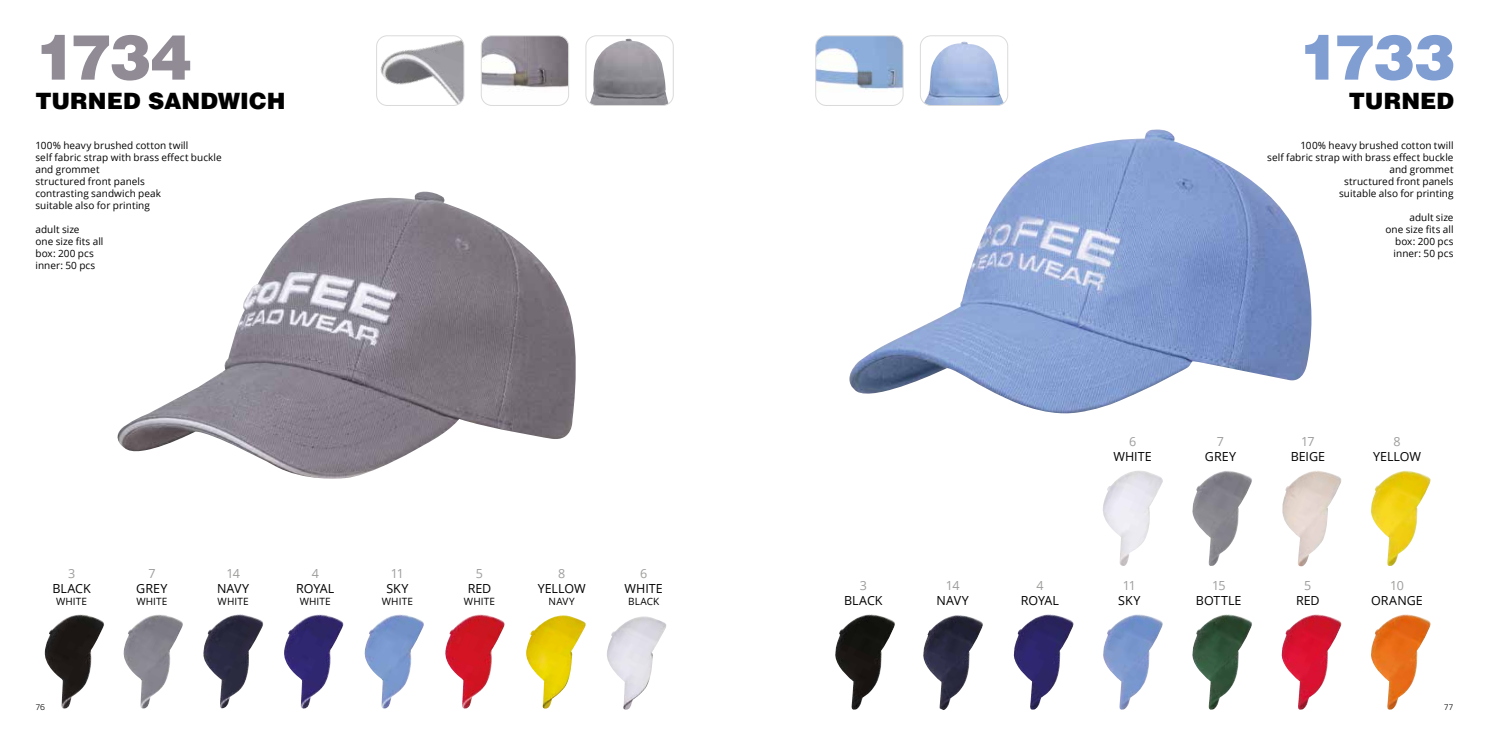
<style>
.page{position:relative;width:1489px;height:745px;background:#fff}
.page>*{position:absolute;margin:0;border:0;box-sizing:border-box;transform-origin:0 0}
.t1{font:900 62.5px "Helvetica";color:#918b96}
.t2{font:900 62.5px "Helvetica";color:#819ed2}
.t3{font:900 22.5px "Helvetica";letter-spacing:.005em;color:#000}
.t4{font:12.5px "Open Sans";color:#000}
.t5{font:12.5px "Open Sans";letter-spacing:-.065em;color:#9d9d9c}
.t6{font:10px/12px "Open Sans";letter-spacing:.005em;color:#000}
.t7{font:300 8.75px "Titillium Web";color:#000}
</style>
<div class="page">
<img style="left:117px;top:191px;width:459px;height:288px">
<img style="left:849px;top:129px;width:462px;height:285px">
<img style="left:483px;top:37px;width:84px;height:67px">
<div style="left:481px;top:35px;width:88px;height:71px;border:1px solid #dadada;border-radius:11px"></div>
<img style="left:589px;top:39px;width:79px;height:65px">
<div style="left:585px;top:35px;width:88px;height:71px;border:1px solid #dadada;border-radius:11px"></div>
<img style="left:378px;top:37px;width:86px;height:67px">
<div style="left:376px;top:35px;width:88px;height:71px;border:1px solid #dadada;border-radius:11px"></div>
<img style="left:44px;top:614px;width:60px;height:95px">
<img style="left:123px;top:614px;width:60px;height:95px">
<img style="left:203px;top:614px;width:61px;height:95px">
<img style="left:284px;top:614px;width:60px;height:95px">
<img style="left:364px;top:614px;width:60px;height:95px">
<img style="left:445px;top:614px;width:60px;height:95px">
<img style="left:526px;top:615px;width:60px;height:93px">
<img style="left:607px;top:616px;width:60px;height:93px">
<img style="left:817px;top:37px;width:86px;height:67px">
<div style="left:815px;top:35px;width:88px;height:71px;border:1px solid #dadada;border-radius:11px"></div>
<img style="left:923px;top:42px;width:80px;height:62px">
<div style="left:920px;top:35px;width:88px;height:71px;border:1px solid #dadada;border-radius:11px"></div>
<img style="left:835px;top:614px;width:60px;height:96px">
<img style="left:923px;top:615px;width:60px;height:94px">
<img style="left:1013px;top:614px;width:61px;height:96px">
<img style="left:1103px;top:614px;width:60px;height:96px">
<img style="left:1103px;top:471px;width:60px;height:95px">
<img style="left:1192px;top:614px;width:60px;height:96px">
<img style="left:1192px;top:471px;width:60px;height:95px">
<img style="left:1281px;top:614px;width:61px;height:96px">
<img style="left:1282px;top:471px;width:60px;height:95px">
<img style="left:1371px;top:614px;width:60px;height:96px">
<img style="left:1371px;top:470px;width:60px;height:96px">
<h1 class="t1" style="left:35px;top:16px;width:158px">1734</h1>
<h1 class="t2" style="left:1298px;top:16px;width:158px">1733</h1>
<h2 class="t3" style="left:35px;top:86px;width:251px">TURNED SANDWICH</h2>
<h2 class="t3" style="left:1348px;top:86px;width:107px">TURNED</h2>
<p class="t6" style="left:35px;top:139px;width:188px">100% heavy brushed cotton twill<br>self fabric strap with brass effect buckle and grommet<br>structured front panels<br>contrasting sandwich peak<br>suitable also for printing</p>
<p class="t6" style="left:35px;top:223px;width:70px">adult size<br>one size fits all box: 200 pcs inner: 50 pcs</p>
<p class="t6" style="left:1267px;top:139px;width:188px;text-align:right">100% heavy brushed cotton twill<br>self fabric strap with brass effect buckle and grommet<br>structured front panels<br>suitable also for printing</p>
<p class="t6" style="left:1385px;top:211px;width:70px;text-align:right">adult size<br>one size fits all box: 200 pcs inner: 50 pcs</p>
<p class="t5" style="left:1128px;top:433px;width:9px">6</p>
<p class="t4" style="left:1113px;top:448px;width:40px">WHITE</p>
<p class="t5" style="left:1216px;top:433px;width:9px">7</p>
<p class="t4" style="left:1204px;top:448px;width:33px">GREY</p>
<p class="t5" style="left:1300px;top:433px;width:15px">17</p>
<p class="t4" style="left:1290px;top:448px;width:36px">BEIGE</p>
<p class="t5" style="left:1393px;top:433px;width:9px">8</p>
<p class="t4" style="left:1372px;top:448px;width:49px">YELLOW</p>
<p class="t5" style="left:68px;top:564px;width:9px">3</p>
<p class="t4" style="left:52px;top:579px;width:40px">BLACK</p>
<p class="t6" style="left:56px;top:594px;width:33px">WHITE</p>
<p class="t5" style="left:148px;top:564px;width:9px">7</p>
<p class="t4" style="left:136px;top:579px;width:33px">GREY</p>
<p class="t6" style="left:136px;top:594px;width:33px">WHITE</p>
<p class="t5" style="left:226px;top:564px;width:15px">14</p>
<p class="t4" style="left:217px;top:579px;width:34px">NAVY</p>
<p class="t6" style="left:218px;top:594px;width:33px">WHITE</p>
<p class="t5" style="left:312px;top:564px;width:9px">4</p>
<p class="t4" style="left:296px;top:579px;width:39px">ROYAL</p>
<p class="t6" style="left:300px;top:594px;width:33px">WHITE</p>
<p class="t5" style="left:391px;top:564px;width:15px">11</p>
<p class="t4" style="left:386px;top:579px;width:24px">SKY</p>
<p class="t6" style="left:382px;top:594px;width:33px">WHITE</p>
<p class="t5" style="left:476px;top:564px;width:9px">5</p>
<p class="t4" style="left:467px;top:579px;width:25px">RED</p>
<p class="t6" style="left:464px;top:594px;width:33px">WHITE</p>
<p class="t5" style="left:558px;top:564px;width:9px">8</p>
<p class="t4" style="left:537px;top:579px;width:49px">YELLOW</p>
<p class="t6" style="left:548px;top:594px;width:28px">NAVY</p>
<p class="t5" style="left:640px;top:564px;width:9px">6</p>
<p class="t4" style="left:624px;top:579px;width:40px">WHITE</p>
<p class="t6" style="left:628px;top:594px;width:33px">BLACK</p>
<p class="t5" style="left:859px;top:576px;width:9px">3</p>
<p class="t4" style="left:844px;top:591px;width:40px">BLACK</p>
<p class="t5" style="left:945px;top:576px;width:15px">14</p>
<p class="t4" style="left:936px;top:591px;width:34px">NAVY</p>
<p class="t5" style="left:1036px;top:576px;width:9px">4</p>
<p class="t4" style="left:1020px;top:591px;width:39px">ROYAL</p>
<p class="t5" style="left:1122px;top:576px;width:15px">11</p>
<p class="t4" style="left:1118px;top:591px;width:24px">SKY</p>
<p class="t5" style="left:1211px;top:576px;width:15px">15</p>
<p class="t4" style="left:1195px;top:591px;width:47px">BOTTLE</p>
<p class="t5" style="left:1304px;top:576px;width:9px">5</p>
<p class="t4" style="left:1295px;top:591px;width:25px">RED</p>
<p class="t5" style="left:1389px;top:576px;width:15px">10</p>
<p class="t4" style="left:1370px;top:591px;width:53px">ORANGE</p>
<p class="t7" style="left:35px;top:699px;width:11px">76</p>
<p class="t7" style="left:1443px;top:699px;width:11px">77</p>
</div>
